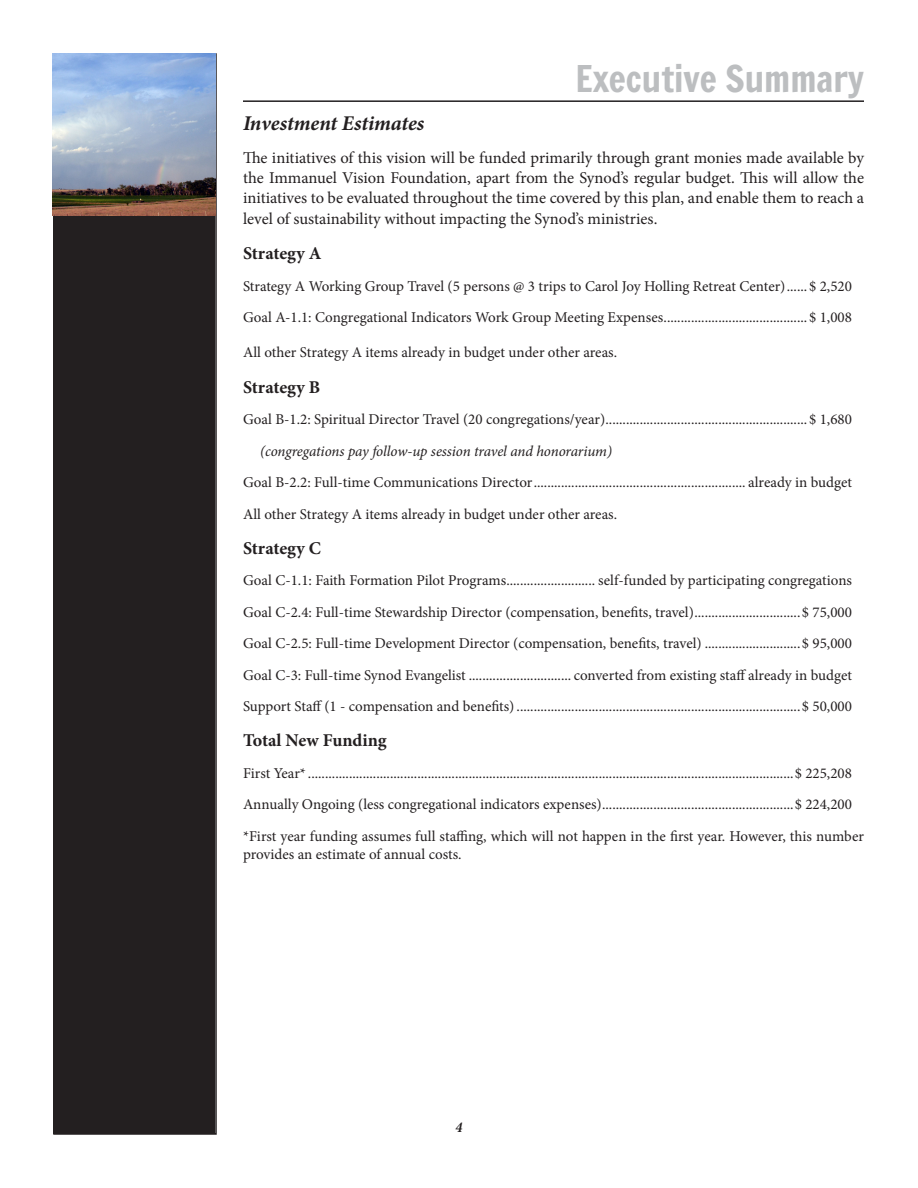
<style>
.page{position:relative;width:918px;height:1188px;background:#fff}
.page>*{position:absolute;margin:0;border:0;box-sizing:border-box;transform-origin:0 0}
.Right_Subhead{font:36px "Francois One";color:#bcbec0}
.Body_Text{font:italic 700 21px "Minion Pro";letter-spacing:-.005em;color:#231f20}
.Body_Text-2{font:700 18px "Minion Pro";letter-spacing:-.005em;color:#231f20}
.Body_Text-3{font:16.5px/19.8px "Minion Pro";letter-spacing:-.005em;color:#231f20;text-align:justify}
.Body_Text-4{font:15px/18px "Minion Pro";color:#231f20}
.Body_Text-5{font:italic 15px "Minion Pro";letter-spacing:-.01em;color:#231f20}
.t1{font:italic 700 condensed 15px "Minion Pro";color:#231f20}
</style>
<div class="page">
<hr style="left:243px;top:100px;width:621px;height:2px;background:#231f20">
<div style="left:53px;top:216px;width:162px;height:918px;background:#231f20"></div>
<img style="left:53px;top:53px;width:162px;height:162px">
<p class="Right_Subhead" style="left:575px;top:53px;width:290px">Executive Summary</p>
<p class="Body_Text" style="left:243px;top:108px;width:183px">Investment Estimates</p>
<p class="Body_Text-3" style="left:243px;top:148px;width:623px">The initiatives of this vision will be funded primarily through grant monies made available by the Immanuel Vision Foundation, apart from the Synod’s regular budget. This will allow the initiatives to be evaluated throughout the time covered by this plan, and enable them to reach a</p>
<p class="Body_Text-3" style="left:243px;top:209px;width:416px">level of sustainability without impacting the Synod’s ministries.</p>
<p class="Body_Text-2" style="left:243px;top:241px;width:80px">Strategy A</p>
<p class="Body_Text-4" style="left:243px;top:277px;width:611px">Strategy A Working Group Travel (5 persons @ 3 trips to Carol Joy Holling Retreat Center)...... $ 2,520</p>
<p class="Body_Text-4" style="left:243px;top:309px;width:611px">Goal A-1.1: Congregational Indicators Work Group Meeting Expenses.......................................... $ 1,008</p>
<p class="Body_Text-4" style="left:243px;top:344px;width:376px">All other Strategy A items already in budget under other areas.</p>
<p class="Body_Text-2" style="left:243px;top:374px;width:79px">Strategy B</p>
<p class="Body_Text-4" style="left:243px;top:410px;width:611px">Goal B-1.2: Spiritual Director Travel (20 congregations/year)........................................................... $ 1,680</p>
<p class="Body_Text-5" style="left:260px;top:441px;width:354px">(congregations pay follow-up session travel and honorarium)</p>
<p class="Body_Text-4" style="left:243px;top:473px;width:610px">Goal B-2.2: Full-time Communications Director.............................................................. already in budget</p>
<p class="Body_Text-4" style="left:243px;top:505px;width:376px">All other Strategy A items already in budget under other areas.</p>
<p class="Body_Text-2" style="left:243px;top:535px;width:79px">Strategy C</p>
<p class="Body_Text-4" style="left:243px;top:571px;width:610px">Goal C-1.1: Faith Formation Pilot Programs.......................... self-funded by participating congregations</p>
<p class="Body_Text-4" style="left:243px;top:603px;width:611px">Goal C-2.4: Full-time Stewardship Director (compensation, benefits, travel)...............................$ 75,000</p>
<p class="Body_Text-4" style="left:243px;top:634px;width:611px">Goal C-2.5: Full-time Development Director (compensation, benefits, travel) ............................$ 95,000</p>
<p class="Body_Text-4" style="left:243px;top:666px;width:611px">Goal C-3: Full-time Synod Evangelist .............................. converted from existing staff already in budget</p>
<p class="Body_Text-4" style="left:243px;top:697px;width:611px">Support Staff (1 - compensation and benefits)...................................................................................$ 50,000</p>
<p class="Body_Text-2" style="left:243px;top:728px;width:145px">Total New Funding</p>
<p class="Body_Text-4" style="left:243px;top:764px;width:611px">First Year* ..............................................................................................................................................$ 225,208</p>
<p class="Body_Text-4" style="left:243px;top:796px;width:611px">Annually Ongoing (less congregational indicators expenses)........................................................$ 224,200</p>
<p class="Body_Text-4" style="left:243px;top:827px;width:622px">*First year funding assumes full staffing, which will not happen in the first year. However, this number provides an estimate of annual costs.</p>
<p class="t1" style="left:456px;top:1117px;width:8px">4</p>
</div>
